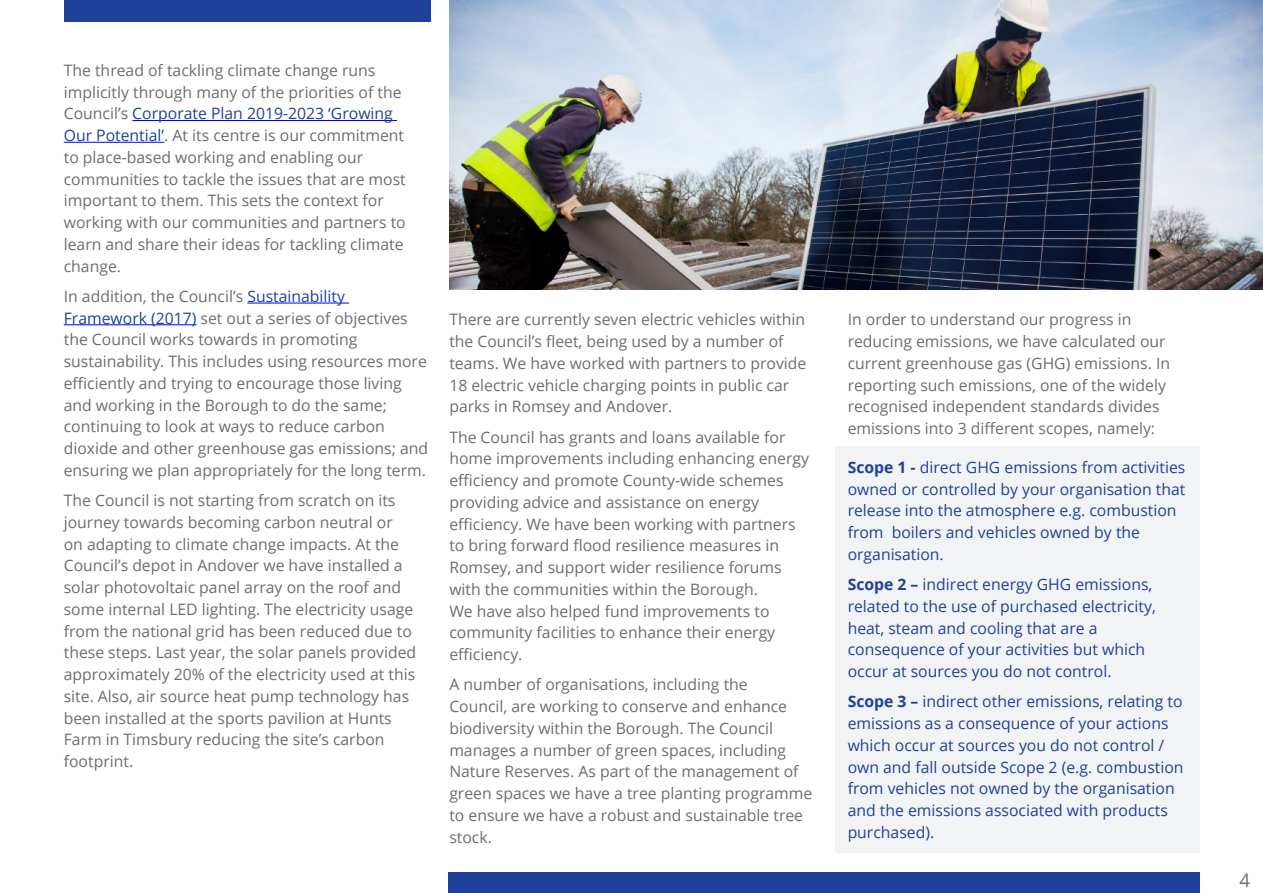
<style>
.page{position:relative;width:1263px;height:893px;background:#fff}
.page>*{position:absolute;margin:0;border:0;box-sizing:border-box;transform-origin:0 0}
.t1{font:18.75px "Open Sans";color:#6c6d70}
.Body{font:15.75px/21.8px "Open Sans";color:#6c6d70}
.Body-2{font:15.75px/21.8px "Open Sans";color:#20419a}
.s1{color:#20419a}
.s2{font-weight:700}
</style>
<div class="page">
<div style="left:64px;top:0;width:366px;height:21px;background:#20419a"></div>
<div style="left:448px;top:872px;width:751px;height:21px;background:#20419a"></div>
<div style="left:835px;top:446px;width:364px;height:407px;background:#f2f3f4"></div>
<hr style="left:132px;top:120px;width:265px;height:1px;background:#00f">
<hr style="left:64px;top:142px;width:100px;height:1px;background:#00f">
<hr style="left:247px;top:303px;width:102px;height:1px;background:#00f">
<hr style="left:64px;top:324px;width:132px;height:1px;background:#00f">
<img style="left:449px;top:0;width:814px;height:290px">
<p class="Body" style="left:64px;top:59px;width:344px">The thread of tackling climate change runs implicitly through many of the priorities of the Council’s <span class="s1">Corporate Plan 2019-2023 ‘Growing Our Potential’</span>. At its centre is our commitment to place-based working and enabling our communities to tackle the issues that are most important to them. This sets the context for working with our communities and partners to learn and share their ideas for tackling climate change.</p>
<p class="Body" style="left:64px;top:285px;width:366px">In addition, the Council’s <span class="s1">Sustainability Framework (2017)</span> set out a series of objectives the Council works towards in promoting sustainability. This includes using resources more efficiently and trying to encourage those living and working in the Borough to do the same; continuing to look at ways to reduce carbon dioxide and other greenhouse gas emissions; and ensuring we plan appropriately for the long term.</p>
<p class="Body" style="left:64px;top:489px;width:354px">The Council is not starting from scratch on its journey towards becoming carbon neutral or<br>on adapting to climate change impacts. At the Council’s depot in Andover we have installed a solar photovoltaic panel array on the roof and some internal LED lighting. The electricity usage from the national grid has been reduced due to these steps. Last year, the solar panels provided approximately 20% of the electricity used at this site. Also, air source heat pump technology has been installed at the sports pavilion at Hunts Farm in Timsbury reducing the site’s carbon footprint.</p>
<p class="Body" style="left:449px;top:308px;width:359px">There are currently seven electric vehicles within the Council’s fleet, being used by a number of teams. We have worked with partners to provide 18 electric vehicle charging points in public car parks in Romsey and Andover.</p>
<p class="Body" style="left:449px;top:426px;width:361px">The Council has grants and loans available for home improvements including enhancing energy efficiency and promote County-wide schemes providing advice and assistance on energy efficiency. We have been working with partners to bring forward flood resilience measures in Romsey, and support wider resilience forums with the communities within the Borough.<br>We have also helped fund improvements to community facilities to enhance their energy efficiency.</p>
<p class="Body" style="left:449px;top:673px;width:364px">A number of organisations, including the<br>Council, are working to conserve and enhance biodiversity within the Borough. The Council manages a number of green spaces, including Nature Reserves. As part of the management of green spaces we have a tree planting programme to ensure we have a robust and sustainable tree stock.</p>
<p class="Body" style="left:848px;top:308px;width:324px">In order to understand our progress in reducing emissions, we have calculated our current greenhouse gas (GHG) emissions. In reporting such emissions, one of the widely recognised independent standards divides emissions into 3 different scopes, namely:</p>
<p class="Body-2" style="left:848px;top:456px;width:339px"><span class="s2">Scope 1 -</span> direct GHG emissions from activities owned or controlled by your organisation that release into the atmosphere e.g. combustion from boilers and vehicles owned by the organisation.</p>
<p class="Body-2" style="left:848px;top:573px;width:310px"><span class="s2">Scope 2 –</span> indirect energy GHG emissions, related to the use of purchased electricity, heat, steam and cooling that are a consequence of your activities but which occur at sources you do not control.</p>
<p class="Body-2" style="left:848px;top:690px;width:337px"><span class="s2">Scope 3 –</span> indirect other emissions, relating to emissions as a consequence of your actions which occur at sources you do not control / own and fall outside Scope 2 (e.g. combustion from vehicles not owned by the organisation and the emissions associated with products purchased).</p>
<p class="t1" style="left:1239px;top:867px;width:12px">4</p>
</div>
